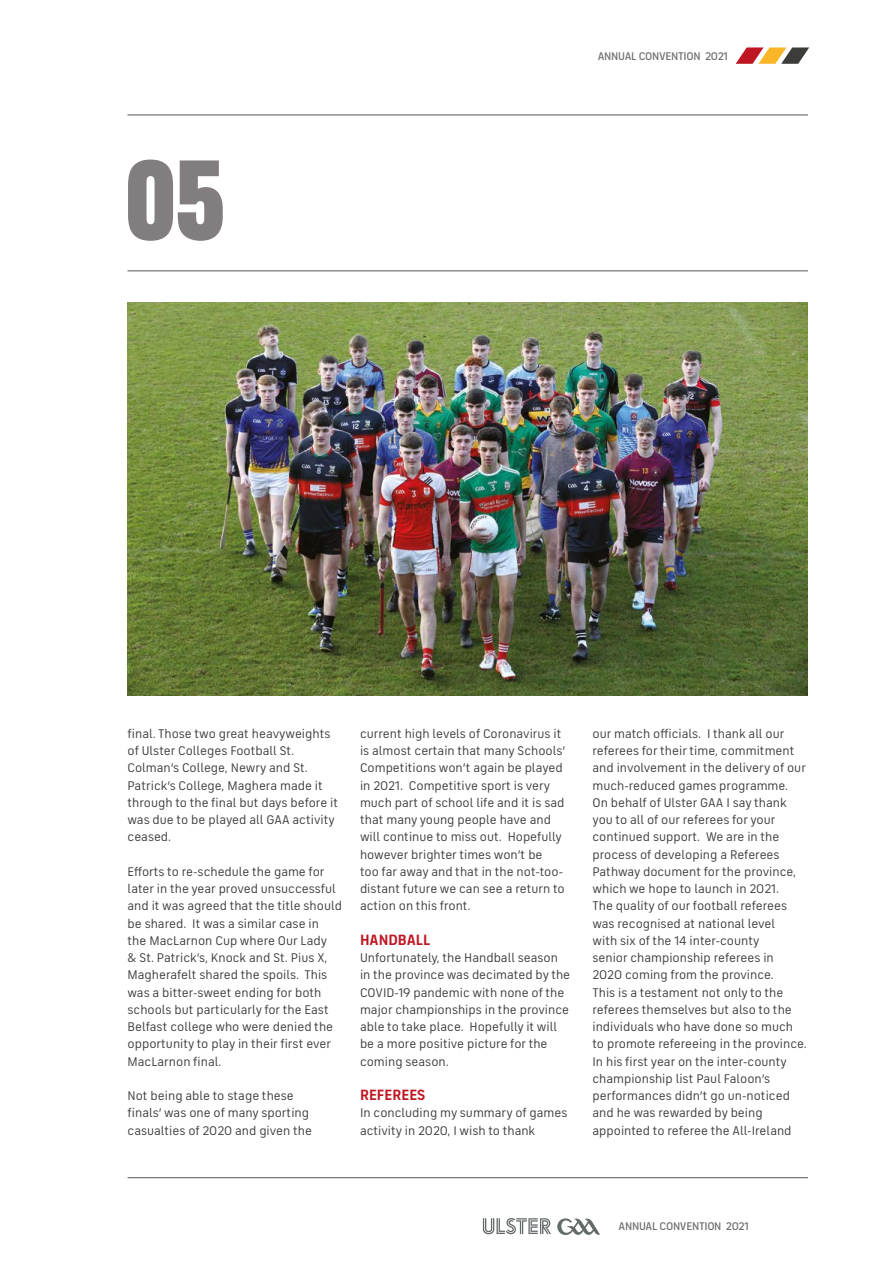
<style>
.page{position:relative;width:893px;height:1263px;background:#fff}
.page>*{position:absolute;margin:0;border:0;box-sizing:border-box;transform-origin:0 0}
.t1{font:900 114.75px "FS Industrie Cd";color:#827d7e}
.t2{font:700 15px "FS Industrie";color:#be1622}
.t3{font:12.75px/17.2px "FS Industrie";color:#3c3c3b}
.t4{font:500 11.25px "FS Industrie";letter-spacing:-.025em;color:#706f6f}
</style>
<div class="page">
<svg style="left:483px;top:1218px;width:68px;height:16px"></svg>
<svg style="left:557px;top:1218px;width:43px;height:17px"></svg>
<svg style="left:736px;top:47px;width:73px;height:17px"></svg>
<hr style="left:127px;top:271px;width:681px;height:1px;background:#575756">
<hr style="left:128px;top:1177px;width:680px;height:1px;background:#575756">
<hr style="left:127px;top:115px;width:681px;height:1px;background:#575756">
<img style="left:128px;top:302px;width:680px;height:393px">
<h1 class="t1" style="left:124px;top:127px;width:102px">05</h1>
<p class="t4" style="left:598px;top:49px;width:132px">ANNUAL CONVENTION 2021</p>
<p class="t3" style="left:128px;top:725px;width:212px">final. Those two great heavyweights of Ulster Colleges Football St.<br>Colman’s College, Newry and St.<br>Patrick’s College, Maghera made it through to the final but days before it was due to be played all GAA activity ceased.</p>
<p class="t3" style="left:128px;top:863px;width:216px">Efforts to re-schedule the game for later in the year proved unsuccessful and it was agreed that the title should be shared. It was a similar case in<br>the MacLarnon Cup where Our Lady<br>&amp; St. Patrick’s, Knock and St. Pius X, Magherafelt shared the spoils. This was a bitter-sweet ending for both schools but particularly for the East Belfast college who were denied the opportunity to play in their first ever MacLarnon final.</p>
<p class="t3" style="left:128px;top:1087px;width:186px">Not being able to stage these finals’ was one of many sporting casualties of 2020 and given the</p>
<p class="t3" style="left:360px;top:725px;width:207px">current high levels of Coronavirus it is almost certain that many Schools’ Competitions won’t again be played in 2021. Competitive sport is very much part of school life and it is sad that many young people have and will continue to miss out. Hopefully however brighter times won’t be<br>too far away and that in the not-too&shy;distant future we can see a return to action on this front.</p>
<p class="t2" style="left:360px;top:930px;width:72px">HANDBALL</p>
<p class="t3" style="left:360px;top:949px;width:212px">Unfortunately, the Handball season in the province was decimated by the<br>COVID-19 pandemic with none of the major championships in the province able to take place. Hopefully it will be a more positive picture for the coming season.</p>
<p class="t2" style="left:360px;top:1086px;width:67px">REFEREES</p>
<p class="t3" style="left:360px;top:1104px;width:209px">In concluding my summary of games activity in 2020, I wish to thank</p>
<p class="t3" style="left:592px;top:725px;width:216px">our match officials. I thank all our referees for their time, commitment and involvement in the delivery of our much-reduced games programme.<br>On behalf of Ulster GAA I say thank you to all of our referees for your continued support. We are in the process of developing a Referees Pathway document for the province, which we hope to launch in 2021.<br>The quality of our football referees was recognised at national level<br>with six of the 14 inter-county<br>senior championship referees in<br>2020 coming from the province.<br>This is a testament not only to the referees themselves but also to the individuals who have done so much to promote refereeing in the province.<br>In his first year on the inter-county championship list Paul Faloon’s performances didn’t go un-noticed and he was rewarded by being appointed to referee the All-Ireland</p>
<p class="t4" style="left:619px;top:1219px;width:132px">ANNUAL CONVENTION 2021</p>
</div>
